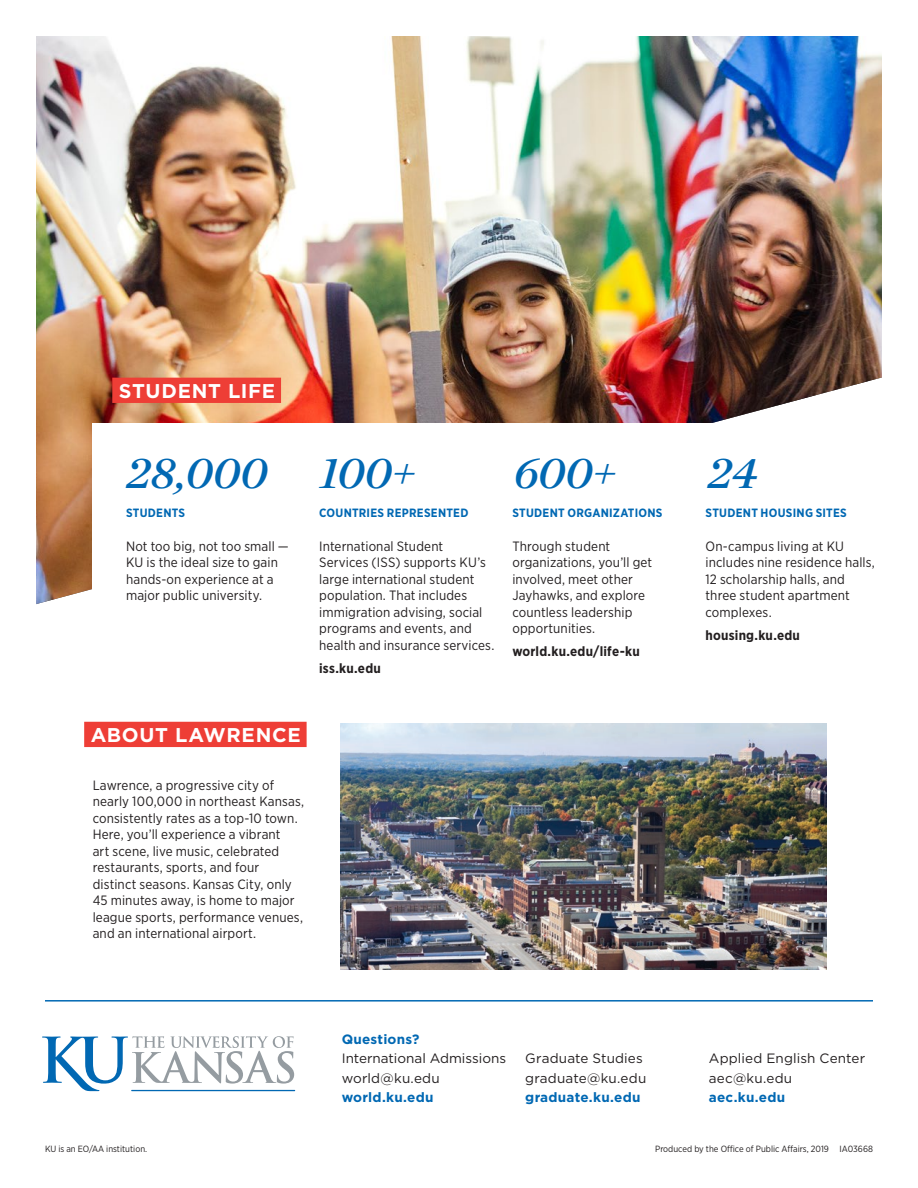
<style>
.page{position:relative;width:918px;height:1188px;background:#fff}
.page>*{position:absolute;margin:0;border:0;box-sizing:border-box;transform-origin:0 0}
.t1{font:italic 45px "Chronicle Deck Semi";color:#0168b3}
.t2{font:700 19.95px "Gotham";letter-spacing:.03em;color:#fff}
.Section_Header_-_Sma{font:13.5px/16.5px "Gotham Narrow";letter-spacing:.01em;color:#231f20}
.Contact_Info{font:13.5px "Gotham";letter-spacing:.005em;color:#231f20}
.Contact_Info-2{font:700 13.5px "Gotham";letter-spacing:.015em;color:#0168b3}
.Section_Header_-_Sma-2{font:700 13.5px "Gotham Narrow";letter-spacing:.015em;color:#231f20}
.Section_Header_-_Sma-3{font:700 12px "Gotham Narrow";letter-spacing:.02em;color:#0168b3}
.t3{font:9px "Gotham Narrow";color:#231f20}
</style>
<div class="page">
<img style="left:36px;top:36px;width:846px;height:569px">
<div style="left:93px;top:424px;width:733px;height:215px;background:#fff"></div>
<div style="left:112px;top:378px;width:169px;height:25px;background:#ee3e36"></div>
<div style="left:84px;top:722px;width:223px;height:25px;background:#ee3e36"></div>
<img style="left:340px;top:723px;width:486px;height:247px">
<svg style="left:42px;top:1036px;width:252px;height:55px"></svg>
<hr style="left:131px;top:1090px;width:164px;height:1px;background:#0168b3">
<hr style="left:45px;top:1000px;width:828px;height:2px;background:#0168b3">
<p class="t2" style="left:119px;top:377px;width:158px">STUDENT LIFE</p>
<p class="t1" style="left:126px;top:437px;width:143px">28,000</p>
<p class="t1" style="left:320px;top:437px;width:97px">100+</p>
<p class="t1" style="left:514px;top:437px;width:104px">600+</p>
<p class="t1" style="left:708px;top:437px;width:52px">24</p>
<p class="Section_Header_-_Sma-3" style="left:126px;top:505px;width:61px">STUDENTS</p>
<p class="Section_Header_-_Sma-3" style="left:319px;top:505px;width:151px">COUNTRIES REPRESENTED</p>
<p class="Section_Header_-_Sma-3" style="left:512px;top:505px;width:152px">STUDENT ORGANIZATIONS</p>
<p class="Section_Header_-_Sma-3" style="left:706px;top:505px;width:143px">STUDENT HOUSING SITES</p>
<p class="Section_Header_-_Sma" style="left:126px;top:537px;width:164px">Not too big, not too small —<br>KU is the ideal size to gain hands-on experience at a major public university.</p>
<p class="Section_Header_-_Sma" style="left:319px;top:537px;width:177px">International Student<br>Services (ISS) supports KU’s large international student population. That includes immigration advising, social programs and events, and health and insurance services.</p>
<p class="Section_Header_-_Sma-2" style="left:319px;top:659px;width:63px">iss.ku.edu</p>
<p class="Section_Header_-_Sma" style="left:512px;top:537px;width:141px">Through student organizations, you’ll get involved, meet other<br>Jayhawks, and explore countless leadership opportunities.</p>
<p class="Section_Header_-_Sma-2" style="left:512px;top:643px;width:129px">world.ku.edu/life-ku</p>
<p class="Section_Header_-_Sma" style="left:706px;top:537px;width:171px">On-campus living at KU includes nine residence halls,<br>12 scholarship halls, and three student apartment complexes.</p>
<p class="Section_Header_-_Sma-2" style="left:706px;top:626px;width:96px">housing.ku.edu</p>
<p class="t2" style="left:91px;top:721px;width:211px">ABOUT LAWRENCE</p>
<p class="Section_Header_-_Sma" style="left:93px;top:777px;width:213px">Lawrence, a progressive city of nearly 100,000 in northeast Kansas, consistently rates as a top-10 town.<br>Here, you’ll experience a vibrant<br>art scene, live music, celebrated restaurants, sports, and four distinct seasons. Kansas City, only 45 minutes away, is home to major league sports, performance venues, and an international airport.</p>
<p class="Contact_Info-2" style="left:342px;top:1030px;width:79px">Questions?</p>
<p class="Contact_Info" style="left:342px;top:1050px;width:166px">International Admissions</p>
<p class="Contact_Info" style="left:342px;top:1069px;width:100px">world@ku.edu</p>
<p class="Contact_Info-2" style="left:342px;top:1088px;width:93px">world.ku.edu</p>
<p class="Contact_Info" style="left:525px;top:1050px;width:119px">Graduate Studies</p>
<p class="Contact_Info" style="left:525px;top:1069px;width:123px">graduate@ku.edu</p>
<p class="Contact_Info-2" style="left:525px;top:1088px;width:117px">graduate.ku.edu</p>
<p class="Contact_Info" style="left:709px;top:1050px;width:158px">Applied English Center</p>
<p class="Contact_Info" style="left:709px;top:1069px;width:85px">aec@ku.edu</p>
<p class="Contact_Info-2" style="left:709px;top:1088px;width:78px">aec.ku.edu</p>
<p class="t3" style="left:45px;top:1143px;width:104px">KU is an EO/AA institution.</p>
<p class="t3" style="left:655px;top:1143px;width:219px">Produced by the Office of Public Affairs, 2019 IA03668</p>
</div>
